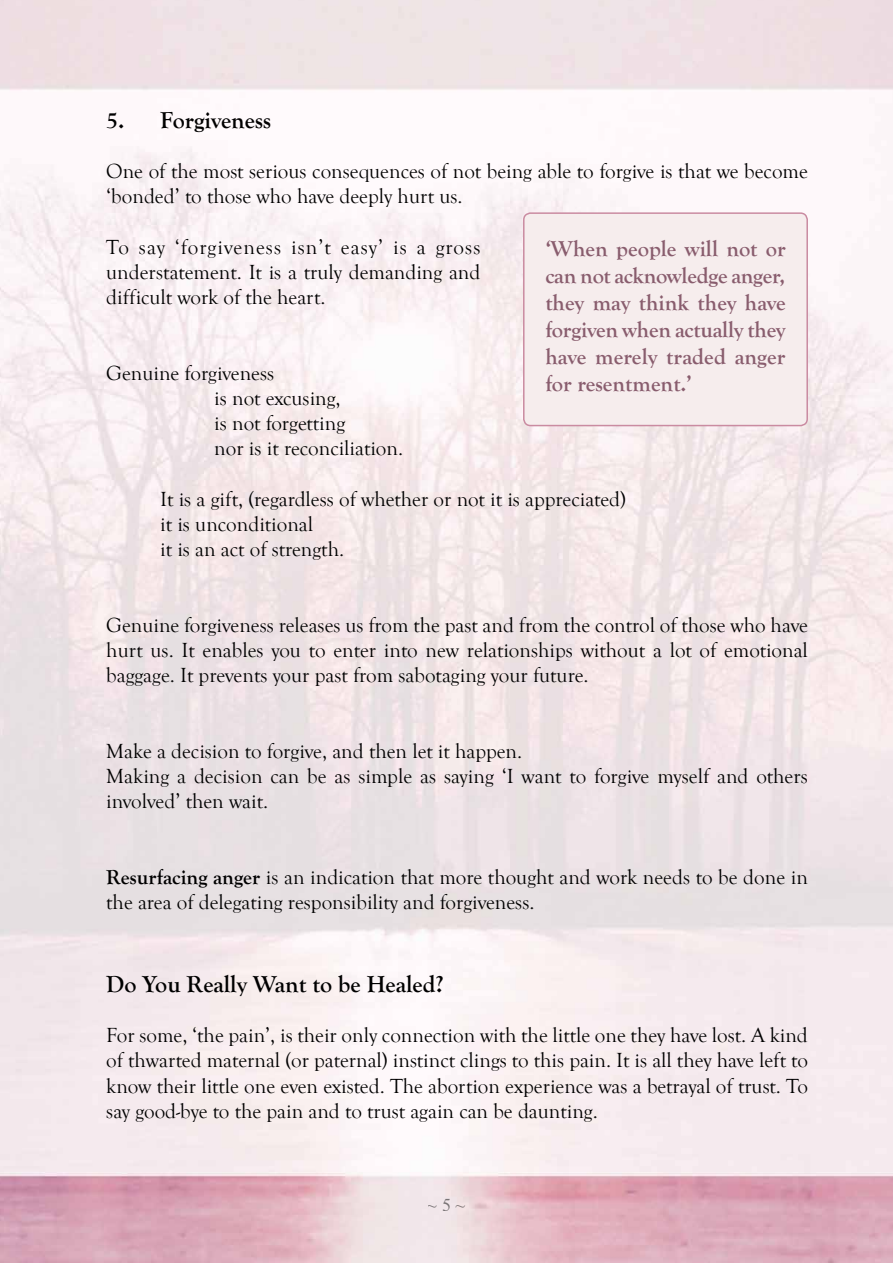
<style>
.page{position:relative;width:893px;height:1263px;background:#fff}
.page>*{position:absolute;margin:0;border:0;box-sizing:border-box;transform-origin:0 0}
.t1{font:700 24px "Goudy Old Style T";color:#000}
.t2{font:700 22.5px/27px "Goudy Old Style T";color:#895d6e;text-align:justify}
.t3{font:21px/25.2px "Goudy Old Style T";color:#000}
.t4{font:18px "Times New Roman";color:#000}
.s1{font-weight:700}
</style>
<div class="page">
<div style="left:524px;top:213px;width:283px;height:213px;background:#f6eded;border-radius:7px"></div>
<div style="left:523px;top:212px;width:285px;height:214px;border:2px solid #ca8ba1;border-radius:7px"></div>
<p class="t1" style="left:106px;top:106px;width:166px">5. Forgiveness</p>
<p class="t3" style="left:106px;top:159px;width:703px">One of the most serious consequences of not being able to forgive is that we become ‘bonded’ to those who have deeply hurt us.</p>
<p class="t3" style="left:106px;top:235px;width:376px;text-align:justify">To say ‘forgiveness isn’t easy’ is a gross understatement. It is a truly demanding and difficult work of the heart.</p>
<p class="t2" style="left:545px;top:236px;width:242px">‘When people will not or can not acknowledge anger, they may think they have forgiven when actually they have merely traded anger for resentment.’</p>
<p class="t3" style="left:214px;top:361px;width:190px;text-indent:-108px">Genuine forgiveness<br>is not excusing,<br>is not forgetting<br>nor is it reconciliation.</p>
<p class="t3" style="left:160px;top:487px;width:467px">It is a gift, (regardless of whether or not it is appreciated) it is unconditional<br>it is an act of strength.</p>
<p class="t3" style="left:106px;top:613px;width:703px;text-align:justify">Genuine forgiveness releases us from the past and from the control of those who have hurt us. It enables you to enter into new relationships without a lot of emotional baggage. It prevents your past from sabotaging your future.</p>
<p class="t3" style="left:106px;top:739px;width:703px">Make a decision to forgive, and then let it happen.<br>Making a decision can be as simple as saying ‘I want to forgive myself and others involved’ then wait.</p>
<p class="t3" style="left:106px;top:865px;width:703px"><span class="s1">Resurfacing anger</span> is an indication that more thought and work needs to be done in the area of delegating responsibility and forgiveness.</p>
<p class="t1" style="left:106px;top:970px;width:339px">Do You Really Want to be Healed?</p>
<p class="t3" style="left:106px;top:1023px;width:703px;text-align:justify">For some, ‘the pain’, is their only connection with the little one they have lost. A kind of thwarted maternal (or paternal) instinct clings to this pain. It is all they have left to know their little one even existed. The abortion experience was a betrayal of trust. To say good-bye to the pain and to trust again can be daunting.</p>
<p class="t4" style="left:428px;top:1192px;width:39px">~ 5 ~</p>
</div>
